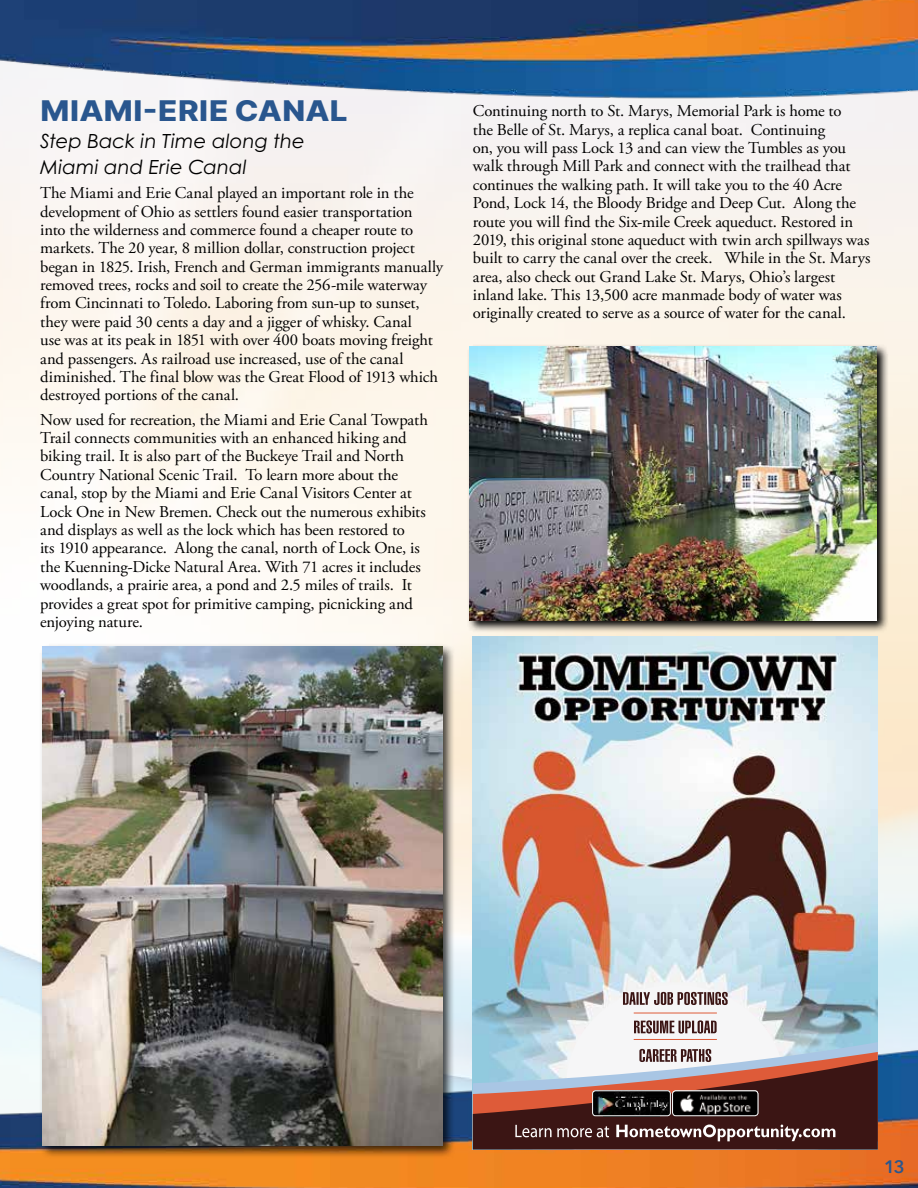
<style>
.page{position:relative;width:918px;height:1188px;background:#fff}
.page>*{position:absolute;margin:0;border:0;box-sizing:border-box;transform-origin:0 0}
.t1{font:800 28.5px "Inter";letter-spacing:.005em;color:#29568e;scale:1.1 1}
.t2{font:italic 19.5px/25.5px "Century Gothic Pro";letter-spacing:.005em;color:#000}
.t3{font:600 18px "Avenir Next";color:#29568e}
.t4{font:16.5px/18.5px "Adobe Garamond Pro";letter-spacing:-.005em;color:#000}
</style>
<div class="page">
<img style="left:0;top:1049px;width:918px;height:139px">
<img style="left:0;top:0;width:918px;height:101px">
<svg style="left:467px;top:344px;width:422px;height:289px;background:#9e998e"></svg>
<img style="left:470px;top:347px;width:406px;height:273px">
<img style="left:473px;top:637px;width:405px;height:348px">
<svg style="left:473px;top:985px;width:405px;height:165px"></svg>
<div style="left:592px;top:1090px;width:79px;height:26px;border:1px solid #fff;border-radius:3px"></div>
<img style="left:672px;top:1090px;width:86px;height:26px">
<div style="left:672px;top:1090px;width:86px;height:26px;border:1px solid #fff;border-radius:3px"></div>
<div style="left:39px;top:643px;width:416px;height:516px;background:#000;opacity:.75"></div>
<img style="left:42px;top:646px;width:400px;height:500px">
<h1 class="t1" style="left:40px;top:90px;width:281px">MIAMI-ERIE CANAL</h1>
<p class="t2" style="left:40px;top:128px;width:266px">Step Back in Time along the<br>Miami and Erie Canal</p>
<p class="t4" style="left:40px;top:184px;width:405px">The Miami and Erie Canal played an important role in the development of Ohio as settlers found easier transportation<br>into the wilderness and commerce found a cheaper route to markets. The 20 year, 8 million dollar, construction project began in 1825. Irish, French and German immigrants manually removed trees, rocks and soil to create the 256-mile waterway from Cincinnati to Toledo. Laboring from sun-up to sunset, they were paid 30 cents a day and a jigger of whisky. Canal<br>use was at its peak in 1851 with over 400 boats moving freight and passengers. As railroad use increased, use of the canal diminished. The final blow was the Great Flood of 1913 which destroyed portions of the canal.</p>
<p class="t4" style="left:40px;top:411px;width:389px">Now used for recreation, the Miami and Erie Canal Towpath Trail connects communities with an enhanced hiking and biking trail. It is also part of the Buckeye Trail and North Country National Scenic Trail. To learn more about the canal, stop by the Miami and Erie Canal Visitors Center at Lock One in New Bremen. Check out the numerous exhibits and displays as well as the lock which has been restored to<br>its 1910 appearance. Along the canal, north of Lock One, is the Kuenning-Dicke Natural Area. With 71 acres it includes woodlands, a prairie area, a pond and 2.5 miles of trails. It provides a great spot for primitive camping, picnicking and enjoying nature.</p>
<p class="t4" style="left:473px;top:102px;width:399px">Continuing north to St. Marys, Memorial Park is home to<br>the Belle of St. Marys, a replica canal boat. Continuing<br>on, you will pass Lock 13 and can view the Tumbles as you walk through Mill Park and connect with the trailhead that continues the walking path. It will take you to the 40 Acre Pond, Lock 14, the Bloody Bridge and Deep Cut. Along the route you will find the Six-mile Creek aqueduct. Restored in 2019, this original stone aqueduct with twin arch spillways was built to carry the canal over the creek. While in the St. Marys area, also check out Grand Lake St. Marys, Ohio’s largest inland lake. This 13,500 acre manmade body of water was originally created to serve as a source of water for the canal.</p>
<p class="t3" style="left:884px;top:1151px;width:22px">13</p>
</div>
